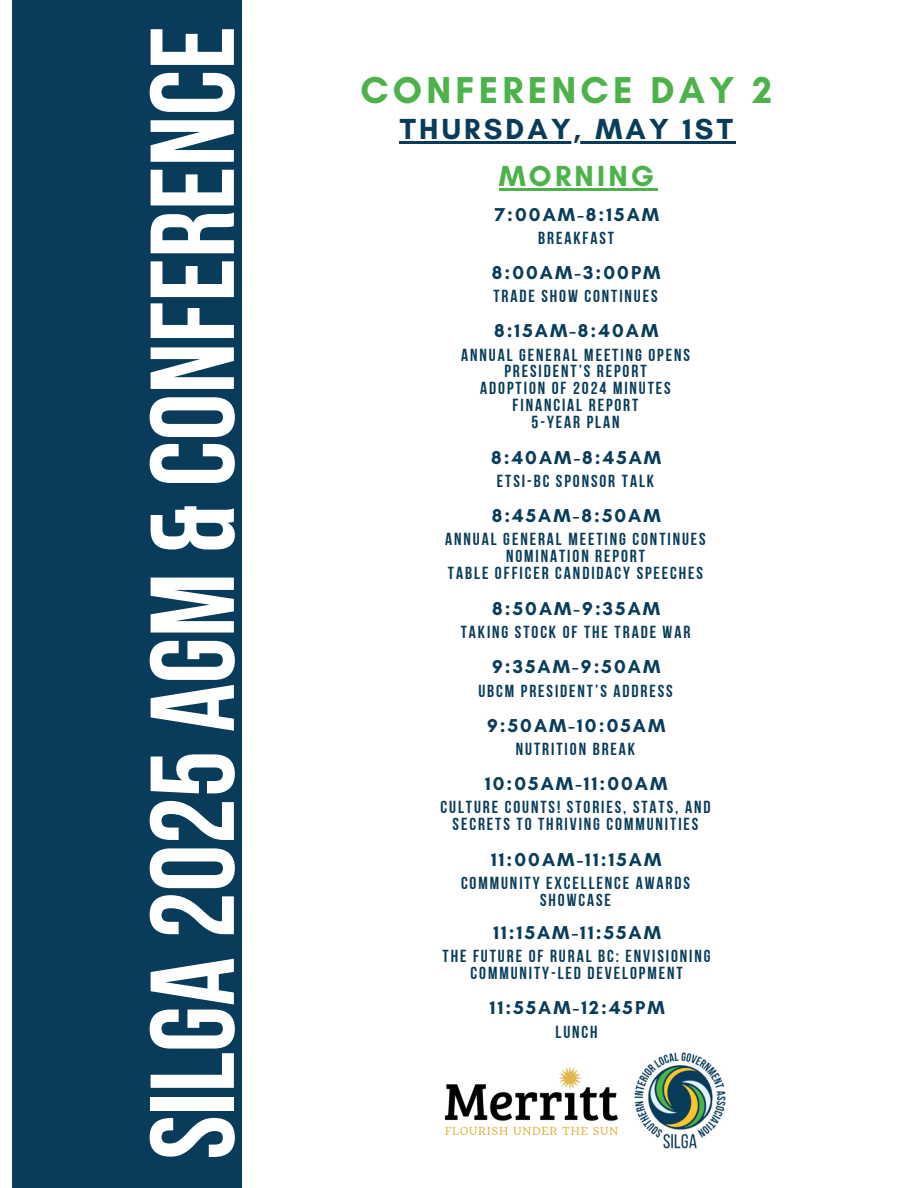
<style>
.page{position:relative;width:918px;height:1188px;background:#fff}
.page>*{position:absolute;margin:0;border:0;box-sizing:border-box;transform-origin:0 0}
.t1{font:700 118.95px "Bebas Neue";color:#fff}
.t2{font:700 38.1px "Glacial Indifference";letter-spacing:.11em;color:#4cb249}
.t3{font:700 29.55px "Glacial Indifference";letter-spacing:.11em;color:#083c5a}
.t4{font:700 29.55px "Glacial Indifference";letter-spacing:.11em;color:#4cb249}
.t5{font:700 19.05px "Glacial Indifference";letter-spacing:.11em;color:#083c5a}
.t6{font:17.4px/16.8px "Bebas Neue Cyrillic";letter-spacing:.11em;color:#083c5a;text-align:center}
</style>
<div class="page">
<div style="left:13px;top:0;width:229px;height:1188px;background:#083c5a"></div>
<hr style="left:400px;top:142px;width:336px;height:2px;background:#083c5a">
<hr style="left:499px;top:189px;width:158px;height:2px;background:#4cb249">
<img style="left:611px;top:1052px;width:115px;height:97px">
<img style="left:446px;top:1067px;width:172px;height:67px">
<p class="t1" style="left:145px;top:1160px;width:1135px;rotate:-90deg">SILGA 2025 AGM &amp; Conference</p>
<h4 class="t2" style="left:360px;top:67px;width:413px">CONFERENCE DAY 2</h4>
<h1 class="t3" style="left:400px;top:111px;width:335px">THURSDAY, MAY 1ST</h1>
<p class="t4" style="left:499px;top:158px;width:157px">MORNING</p>
<h2 class="t5" style="left:495px;top:202px;width:166px">7:00AM-8:15AM</h2>
<h3 class="t6" style="left:538px;top:231px;width:77px">BREAKFAST</h3>
<h3 class="t5" style="left:492px;top:261px;width:170px">8:00AM-3:00PM</h3>
<h4 class="t6" style="left:493px;top:290px;width:166px">TRADE SHOW CONTINUES</h4>
<p class="t5" style="left:494px;top:319px;width:166px">8:15AM-8:40AM</p>
<h4 class="t6" style="left:461px;top:348px;width:230px">ANNUAL GENERAL MEETING OPENS</h4>
<p class="t6" style="left:504px;top:365px;width:144px">PRESIDENT’S REPORT</p>
<h4 class="t6" style="left:480px;top:382px;width:192px">ADOPTION OF 2024 MINUTES</h4>
<p class="t6" style="left:513px;top:398px;width:127px">FINANCIAL REPORT</p>
<p class="t6" style="left:532px;top:415px;width:89px">5-YEAR PLAN</p>
<p class="t5" style="left:491px;top:446px;width:172px">8:40AM-8:45AM</p>
<p class="t6" style="left:497px;top:474px;width:159px">ETSI-BC SPONSOR TALK</p>
<p class="t5" style="left:492px;top:504px;width:171px">8:45AM-8:50AM</p>
<h4 class="t6" style="left:445px;top:533px;width:262px">ANNUAL GENERAL MEETING CONTINUES</h4>
<p class="t6" style="left:506px;top:549px;width:141px">NOMINATION REPORT</p>
<h4 class="t6" style="left:448px;top:566px;width:257px">TABLE OFFICER CANDIDACY SPEECHES</h4>
<p class="t5" style="left:492px;top:597px;width:170px">8:50AM-9:35AM</p>
<p class="t6" style="left:461px;top:625px;width:231px">TAKING STOCK OF THE TRADE WAR</p>
<p class="t5" style="left:492px;top:655px;width:170px">9:35AM-9:50AM</p>
<h4 class="t6" style="left:478px;top:684px;width:196px">UBCM PRESIDENT’S ADDRESS</h4>
<p class="t5" style="left:487px;top:714px;width:180px">9:50AM-10:05AM</p>
<h4 class="t6" style="left:516px;top:742px;width:121px">NUTRITION BREAK</h4>
<p class="t5" style="left:485px;top:772px;width:184px">10:05AM-11:00AM</p>
<h4 class="t6" style="left:441px;top:800px;width:271px">CULTURE COUNTS! STORIES, STATS, AND<br>SECRETS TO THRIVING COMMUNITIES</h4>
<p class="t5" style="left:491px;top:848px;width:172px">11:00AM-11:15AM</p>
<h4 class="t6" style="left:461px;top:876px;width:231px">COMMUNITY EXCELLENCE AWARDS<br>SHOWCASE</h4>
<p class="t5" style="left:493px;top:921px;width:169px">11:15AM-11:55AM</p>
<h4 class="t6" style="left:443px;top:949px;width:270px">THE FUTURE OF RURAL BC: ENVISIONING<br>COMMUNITY-LED DEVELOPMENT</h4>
<p class="t5" style="left:490px;top:996px;width:176px">11:55AM-12:45PM</p>
<h4 class="t6" style="left:556px;top:1025px;width:44px">LUNCH</h4>
</div>
